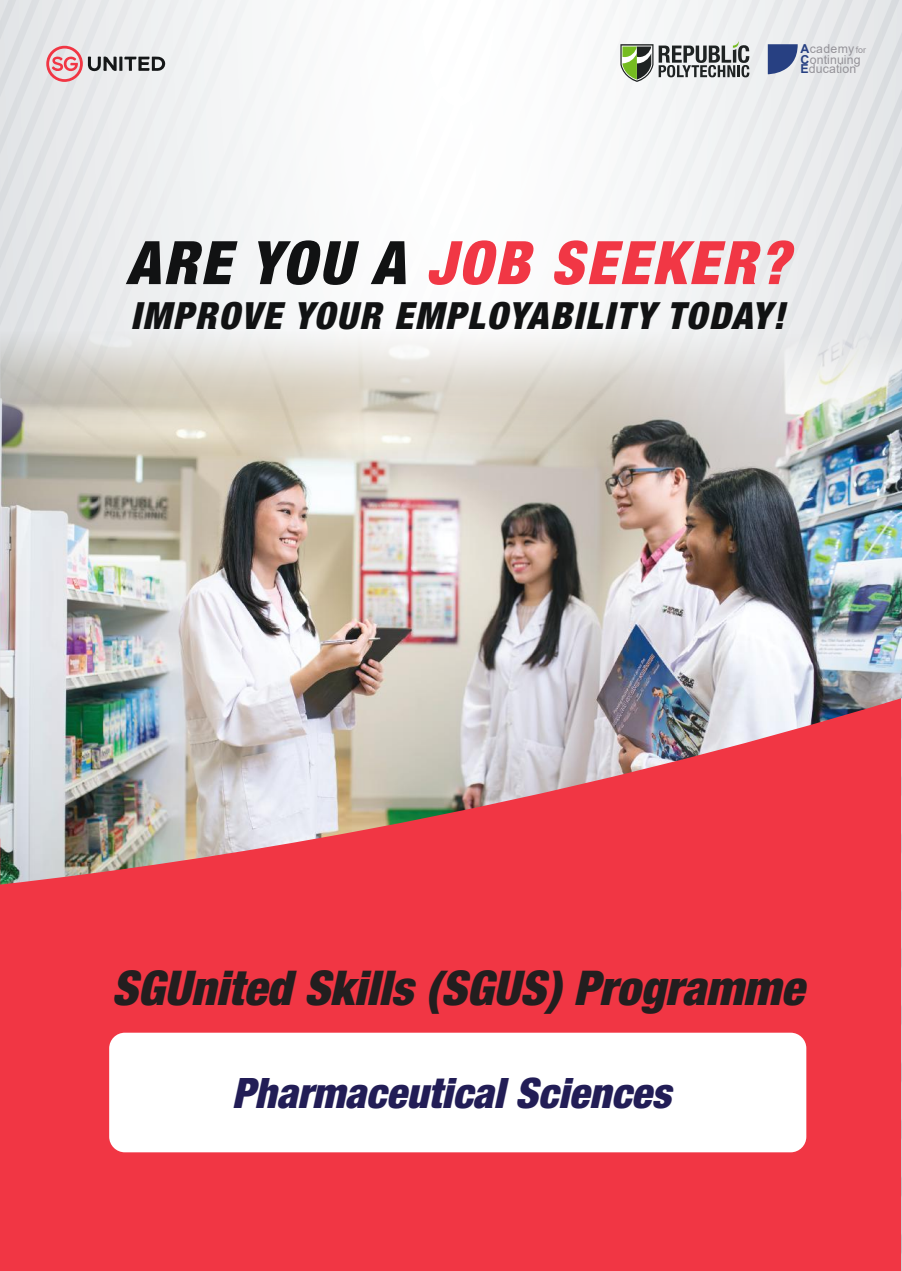
<style>
.page{position:relative;width:902px;height:1271px;background:#fff}
.page>*{position:absolute;margin:0;border:0;box-sizing:border-box;transform-origin:0 0}
.t1{font:italic 900 condensed 60px "Helvetica Neue";letter-spacing:.05em;color:#f13745}
.t2{font:italic 900 condensed 48px "Helvetica Neue";color:#231e1f}
.t3{font:italic 900 condensed 42px "Helvetica Neue";color:#221d56}
.t4{font:italic 900 condensed 37.5px "Helvetica Neue";letter-spacing:.05em;color:#111213}
.t5{font:12.3px/10.1px "Arial";letter-spacing:.01em;color:#959399}
.t6{font:8.85px "Arial";color:#959399}
.s1{font-weight:700;color:#274082}
.s2{color:#111213}
</style>
<div class="page">
<div style="left:202px;top:0;width:11px;height:330px;background:#f1f3f4"></div>
<div style="left:0;top:0;width:202px;height:330px;background:#eff1f2"></div>
<svg style="left:829px;top:0;width:47px;height:330px;background:#e4e5e8"></svg>
<svg style="left:259px;top:0;width:524px;height:330px"></svg>
<div style="left:0;top:884px;width:901px;height:386px;background:#f13644"></div>
<div style="left:109px;top:1032px;width:697px;height:120px;background:#fff;border-radius:16px"></div>
<svg style="left:0;top:0;width:166px;height:326px;background:#e4e4e6"></svg>
<svg style="left:620px;top:40px;width:129px;height:42px"></svg>
<svg style="left:767px;top:44px;width:30px;height:30px"></svg>
<img style="left:0;top:330px;width:902px;height:554px">
<p class="t5" style="left:800px;top:44px;width:62px"><span class="s1">A</span>cademy<br><span class="s1">C</span>ontinuing<br><span class="s1">E</span>ducation</p>
<p class="t6" style="left:855px;top:44px;width:12px">for</p>
<h1 class="t1" style="left:126px;top:226px;width:664px"><span class="s2">ARE YOU A</span> JOB SEEKER?</h1>
<p class="t4" style="left:131px;top:293px;width:655px">IMPROVE YOUR EMPLOYABILITY TODAY!</p>
<p class="t2" style="left:112px;top:957px;width:693px">SGUnited Skills (SGUS) Programme</p>
<p class="t3" style="left:232px;top:1067px;width:440px">Pharmaceutical Sciences</p>
</div>
